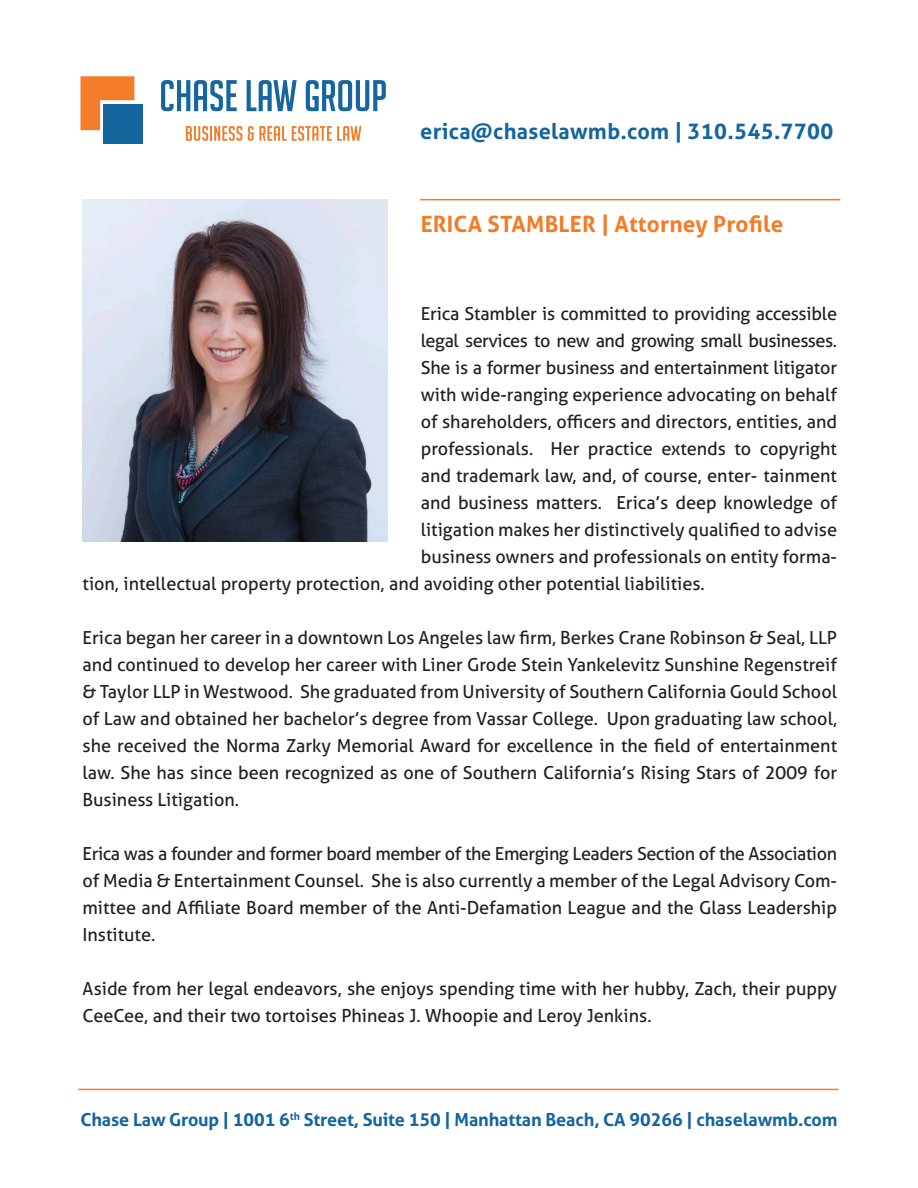
<style>
.page{position:relative;width:918px;height:1188px;background:#fff}
.page>*{position:absolute;margin:0;border:0;box-sizing:border-box;transform-origin:0 0}
.t1{font:700 22.5px "Aller";letter-spacing:.01em;color:#f47b28}
.t2{font:700 21.75px "Aller";letter-spacing:.015em;color:#15659e}
.t3{font:18px/27px "Aller";color:#231f20;text-align:justify}
.t4{font:700 18px "Aller";letter-spacing:-.005em;color:#15659e}
.t5{font:18px "Aller";letter-spacing:-.025em;color:#231f20}
</style>
<div class="page">
<svg style="left:81px;top:76px;width:53px;height:54px;background:#f5893f"></svg>
<div style="left:103px;top:104px;width:40px;height:39px;background:#15659e"></div>
<svg style="left:161px;top:80px;width:76px;height:31px"></svg>
<svg style="left:247px;top:80px;width:50px;height:31px"></svg>
<svg style="left:306px;top:80px;width:80px;height:31px"></svg>
<svg style="left:186px;top:126px;width:56px;height:15px"></svg>
<svg style="left:248px;top:126px;width:113px;height:15px"></svg>
<hr style="left:78px;top:1089px;width:760px;height:1px;background:#f47b28">
<hr style="left:420px;top:199px;width:420px;height:1px;background:#f47b28">
<img style="left:83px;top:200px;width:304px;height:342px">
<p class="t2" style="left:420px;top:118px;width:415px">erica@chaselawmb.com | 310.545.7700</p>
<p class="t1" style="left:421px;top:210px;width:364px">ERICA STAMBLER | Attorney Profile</p>
<p class="t3" style="left:421px;top:300px;width:418px">Erica Stambler is committed to providing accessible</p>
<p class="t5" style="left:421px;top:330px;width:418px">legal services to new and growing small businesses.</p>
<p class="t3" style="left:421px;top:354px;width:418px">She is a former business and entertainment litigator</p>
<p class="t3" style="left:421px;top:381px;width:418px">with wide-ranging experience advocating on behalf</p>
<p class="t3" style="left:421px;top:408px;width:418px">of shareholders, officers and directors, entities, and</p>
<p class="t3" style="left:421px;top:435px;width:418px">professionals. Her practice extends to copyright</p>
<p class="t3" style="left:421px;top:462px;width:418px">and trademark law, and, of course, enter- tainment</p>
<p class="t3" style="left:421px;top:489px;width:418px">and business matters. Erica’s deep knowledge of</p>
<p class="t3" style="left:421px;top:516px;width:418px">litigation makes her distinctively qualified to advise</p>
<p class="t3" style="left:421px;top:543px;width:418px">business owners and professionals on entity forma-</p>
<p class="t3" style="left:83px;top:570px;width:624px">tion, intellectual property protection, and avoiding other potential liabilities.</p>
<p class="t3" style="left:83px;top:624px;width:756px">Erica began her career in a downtown Los Angeles law firm, Berkes Crane Robinson &amp; Seal, LLP and continued to develop her career with Liner Grode Stein Yankelevitz Sunshine Regenstreif &amp; Taylor LLP in Westwood. She graduated from University of Southern California Gould School of Law and obtained her bachelor’s degree from Vassar College. Upon graduating law school, she received the Norma Zarky Memorial Award for excellence in the field of entertainment law. She has since been recognized as one of Southern California’s Rising Stars of 2009 for Business Litigation.</p>
<p class="t3" style="left:83px;top:840px;width:756px">Erica was a founder and former board member of the Emerging Leaders Section of the Association of Media &amp; Entertainment Counsel. She is also currently a member of the Legal Advisory Com&shy;mittee and Affiliate Board member of the Anti-Defamation League and the Glass Leadership Institute.</p>
<p class="t3" style="left:83px;top:975px;width:756px">Aside from her legal endeavors, she enjoys spending time with her hubby, Zach, their puppy<br>CeeCee, and their two tortoises Phineas J. Whoopie and Leroy Jenkins.</p>
<p class="t4" style="left:80px;top:1108px;width:759px">Chase Law Group | 1001 6<sup>th</sup> Street, Suite 150 | Manhattan Beach, CA 90266 | chaselawmb.com</p>
</div>
